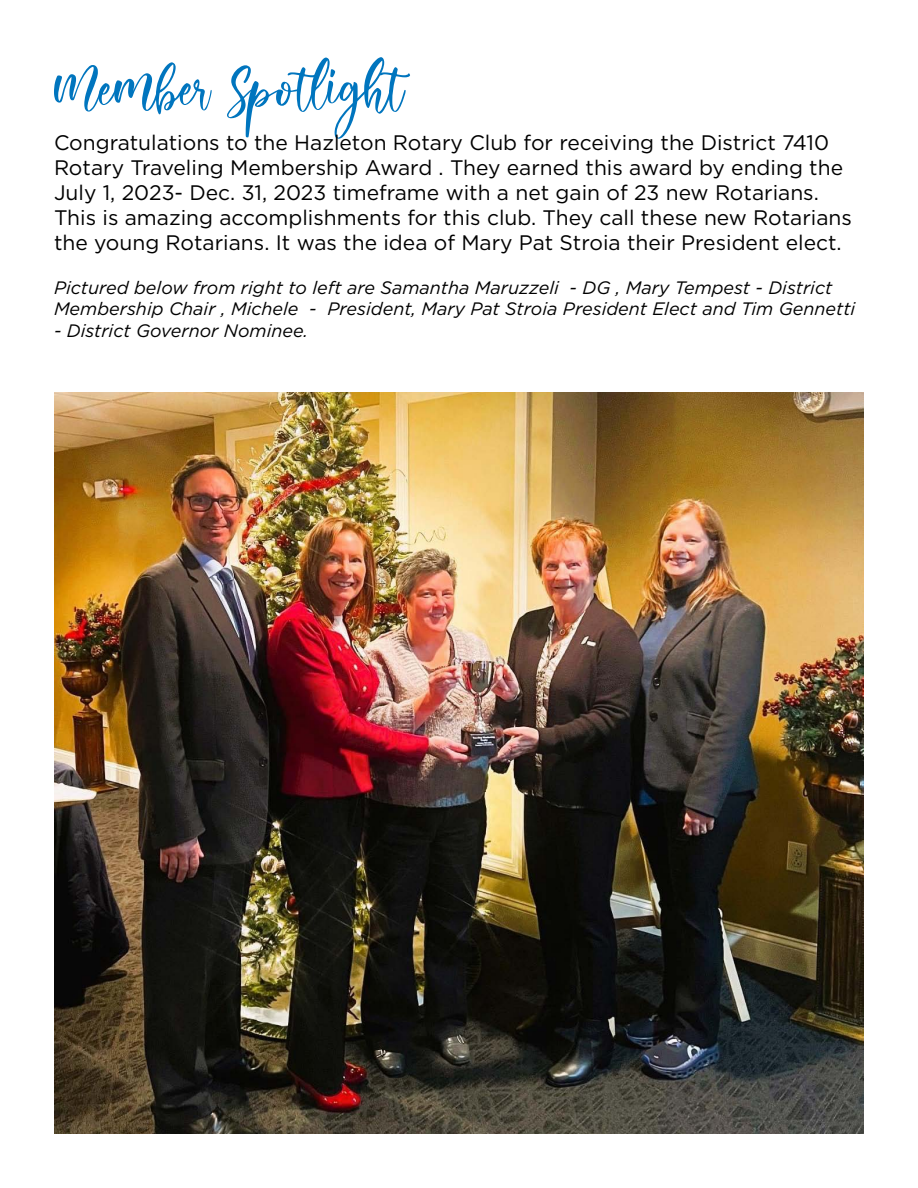
<style>
.page{position:relative;width:918px;height:1188px;background:#fff}
.page>*{position:absolute;margin:0;border:0;box-sizing:border-box;transform-origin:0 0}
.t1{font:67.5px "About Love";color:#0075be}
.t2{font:21px/25.2px "Gotham";color:#000}
.t3{font:italic 18px/21.6px "Gotham";color:#000}
</style>
<div class="page">
<img style="left:54px;top:392px;width:810px;height:742px">
<h1 class="t1" style="left:54px;top:45px;width:351px">Member Spotlight</h1>
<p class="t2" style="left:54px;top:129px;width:799px">Congratulations to the Hazleton Rotary Club for receiving the District 7410<br>Rotary Traveling Membership Award . They earned this award by ending the July 1, 2023- Dec. 31, 2023 timeframe with a net gain of 23 new Rotarians.<br>This is amazing accomplishments for this club. They call these new Rotarians the young Rotarians. It was the idea of Mary Pat Stroia their President elect.</p>
<p class="t3" style="left:54px;top:276px;width:803px">Pictured below from right to left are Samantha Maruzzeli - DG , Mary Tempest - District<br>Membership Chair , Michele - President, Mary Pat Stroia President Elect and Tim Gennetti</p>
<p class="t3" style="left:54px;top:319px;width:256px">- District Governor Nominee.</p>
</div>
